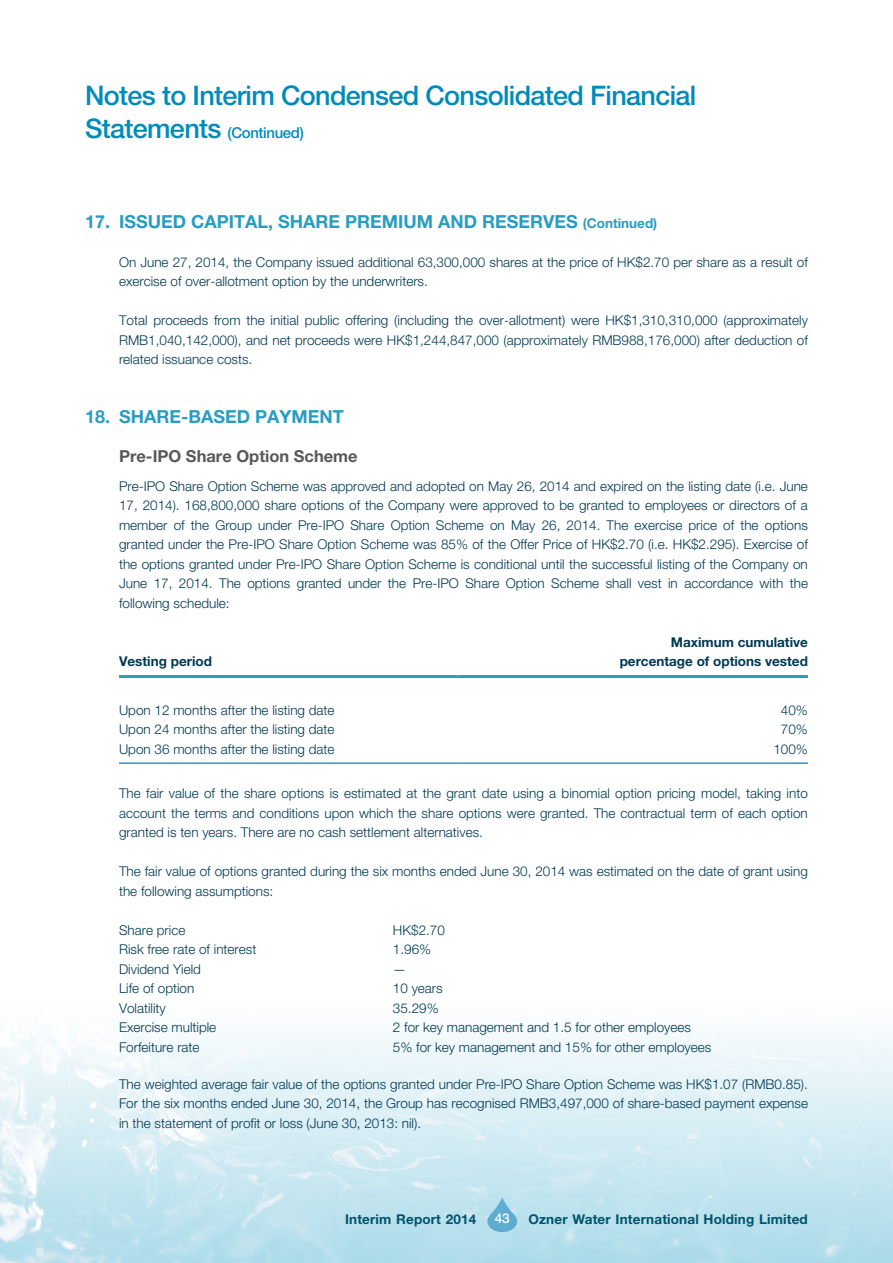
<style>
.page{position:relative;width:893px;height:1263px;background:#fff}
.page>*{position:absolute;margin:0;border:0;box-sizing:border-box;transform-origin:0 0}
.t1{font:500 27px "Helvetica Neue LT Std";letter-spacing:-.025em;color:#008bba}
.t2{font:700 18px "Helvetica Neue LT Std";color:#289dc2}
.t3{font:700 16.5px "Helvetica Neue LT Std";color:#57585a}
.t4{font:500 15px "Helvetica Neue LT Std";letter-spacing:-.025em;color:#008bba}
.t5{font:300 13.5px/19.5px "Helvetica Neue LT Std";color:#003952;text-align:justify}
.t6{font:700 13.5px/19.5px "Helvetica Neue LT Std";color:#003952;text-align:right}
.t7{font:700 13.5px "Helvetica Neue LT Std";letter-spacing:.01em;color:#00546d}
.t8{font:500 13.5px "Helvetica Neue LT Std";color:#fff}
.s1{font-size:27px}
.s2{font-size:13.5px}
</style>
<div class="page">
<img style="left:0;top:678px;width:893px;height:585px">
<svg style="left:482px;top:1197px;width:40px;height:35px"></svg>
<hr style="left:119px;top:675px;width:339px;height:3px;background:#289dc2">
<hr style="left:458px;top:675px;width:350px;height:3px;background:#289dc2">
<hr style="left:119px;top:762px;width:339px;height:2px;background:#289dc2">
<hr style="left:458px;top:762px;width:350px;height:2px;background:#289dc2">
<h1 class="t1" style="left:85px;top:79px;width:613px">Notes to Interim Condensed Consolidated Financial</h1>
<p class="t4" style="left:85px;top:123px;width:220px"><span class="s1">Statements</span> (Continued)</p>
<p class="t2" style="left:85px;top:210px;width:574px">17. ISSUED CAPITAL, SHARE PREMIUM AND RESERVES <span class="s2">(Continued)</span></p>
<p class="t5" style="left:119px;top:252px;width:690px">On June 27, 2014, the Company issued additional 63,300,000 shares at the price of HK$2.70 per share as a result of exercise of over-allotment option by the underwriters.</p>
<p class="t5" style="left:119px;top:310px;width:690px">Total proceeds from the initial public offering (including the over-allotment) were HK$1,310,310,000 (approximately RMB1,040,142,000), and net proceeds were HK$1,244,847,000 (approximately RMB988,176,000) after deduction of related issuance costs.</p>
<p class="t2" style="left:85px;top:405px;width:260px">18. SHARE-BASED PAYMENT</p>
<p class="t3" style="left:119px;top:445px;width:240px">Pre-IPO Share Option Scheme</p>
<p class="t5" style="left:119px;top:476px;width:690px">Pre-IPO Share Option Scheme was approved and adopted on May 26, 2014 and expired on the listing date (i.e. June 17, 2014). 168,800,000 share options of the Company were approved to be granted to employees or directors of a member of the Group under Pre-IPO Share Option Scheme on May 26, 2014. The exercise price of the options granted under the Pre-IPO Share Option Scheme was 85% of the Offer Price of HK$2.70 (i.e. HK$2.295). Exercise of the options granted under Pre-IPO Share Option Scheme is conditional until the successful listing of the Company on June 17, 2014. The options granted under the Pre-IPO Share Option Scheme shall vest in accordance with the following schedule:</p>
<p class="t6" style="left:119px;top:651px;width:94px">Vesting period</p>
<p class="t6" style="left:620px;top:632px;width:190px">Maximum cumulative percentage of options vested</p>
<p class="t5" style="left:119px;top:700px;width:217px">Upon 12 months after the listing date</p>
<p class="t5" style="left:781px;top:700px;width:29px">40%</p>
<p class="t5" style="left:119px;top:719px;width:217px">Upon 24 months after the listing date</p>
<p class="t5" style="left:781px;top:719px;width:29px">70%</p>
<p class="t5" style="left:119px;top:739px;width:217px">Upon 36 months after the listing date</p>
<p class="t5" style="left:773px;top:739px;width:36px">100%</p>
<p class="t5" style="left:119px;top:783px;width:690px">The fair value of the share options is estimated at the grant date using a binomial option pricing model, taking into account the terms and conditions upon which the share options were granted. The contractual term of each option granted is ten years. There are no cash settlement alternatives.</p>
<p class="t5" style="left:119px;top:861px;width:690px">The fair value of options granted during the six months ended June 30, 2014 was estimated on the date of grant using the following assumptions:</p>
<p class="t5" style="left:119px;top:920px;width:68px">Share price</p>
<p class="t5" style="left:393px;top:920px;width:54px">HK$2.70</p>
<p class="t5" style="left:119px;top:939px;width:139px">Risk free rate of interest</p>
<p class="t5" style="left:393px;top:939px;width:40px">1.96%</p>
<p class="t5" style="left:119px;top:959px;width:83px">Dividend Yield</p>
<p class="t5" style="left:393px;top:959px;width:15px">—</p>
<p class="t5" style="left:119px;top:978px;width:77px">Life of option</p>
<p class="t5" style="left:393px;top:978px;width:51px">10 years</p>
<p class="t5" style="left:119px;top:998px;width:48px">Volatility</p>
<p class="t5" style="left:393px;top:998px;width:47px">35.29%</p>
<p class="t5" style="left:119px;top:1017px;width:99px">Exercise multiple</p>
<p class="t5" style="left:393px;top:1017px;width:300px">2 for key management and 1.5 for other employees</p>
<p class="t5" style="left:119px;top:1037px;width:82px">Forfeiture rate</p>
<p class="t5" style="left:393px;top:1037px;width:320px">5% for key management and 15% for other employees</p>
<p class="t5" style="left:119px;top:1074px;width:690px">The weighted average fair value of the options granted under Pre-IPO Share Option Scheme was HK$1.07 (RMB0.85).<br>For the six months ended June 30, 2014, the Group has recognised RMB3,497,000 of share-based payment expense in the statement of profit or loss (June 30, 2013: nil).</p>
<p class="t7" style="left:345px;top:1210px;width:133px">Interim Report 2014</p>
<p class="t8" style="left:495px;top:1210px;width:17px">43</p>
<p class="t7" style="left:528px;top:1210px;width:281px">Ozner Water International Holding Limited</p>
</div>
